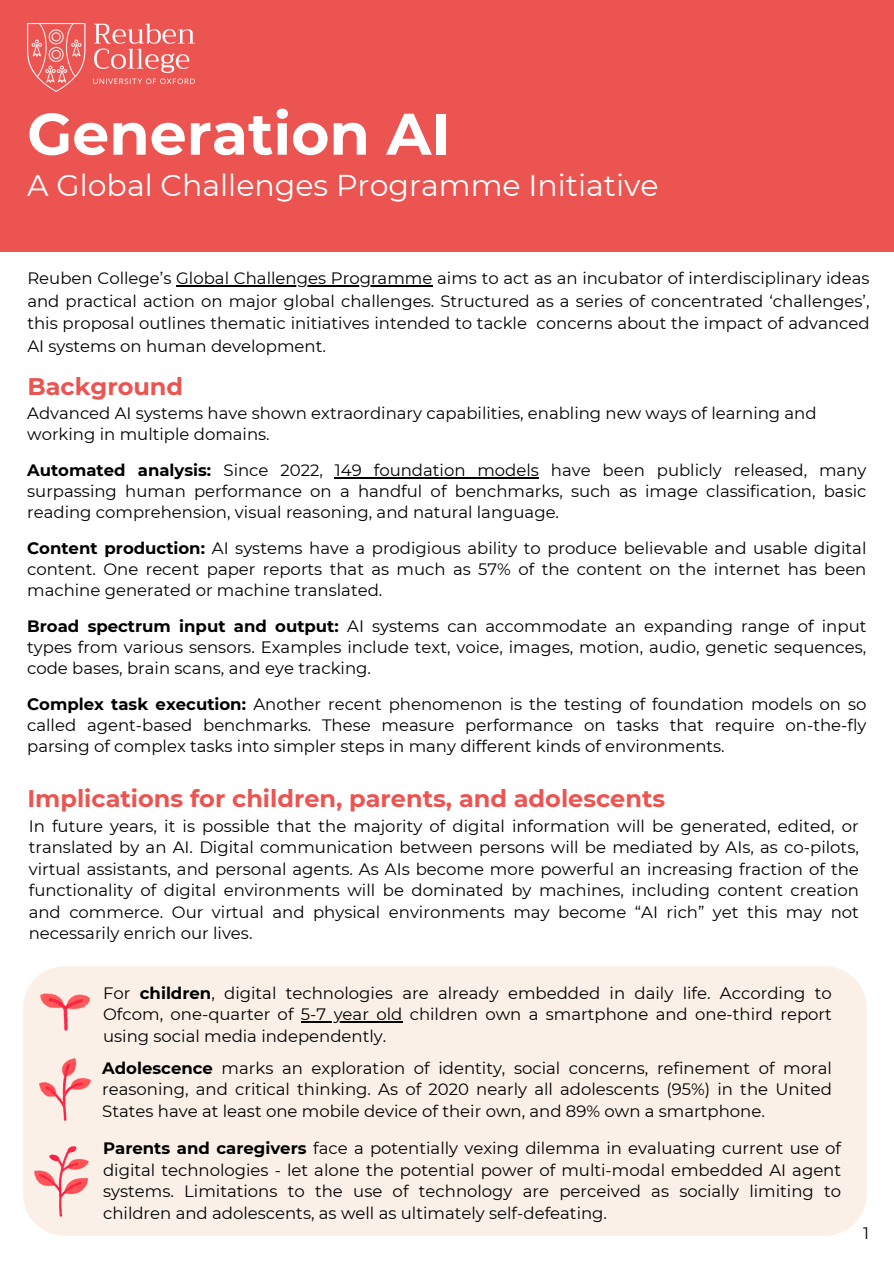
<style>
.page{position:relative;width:894px;height:1264px;background:#fff}
.page>*{position:absolute;margin:0;border:0;box-sizing:border-box;transform-origin:0 0}
.t1{font:700 58.5px "Montserrat";color:#fff}
.t2{font:30px "Montserrat";color:#fff}
.t3{font:700 24px "Montserrat";color:#eb5450}
.t4{font:16.5px/21px "Montserrat";color:#000;text-align:justify}
.s1{font-weight:700}
</style>
<div class="page">
<div style="left:0;top:0;width:893px;height:252px;background:#eb5450"></div>
<img style="left:27px;top:23px;width:168px;height:69px">
<hr style="left:335px;top:477px;width:204px;height:1px;background:#000">
<hr style="left:176px;top:285px;width:256px;height:1px;background:#000">
<div style="left:23px;top:966px;width:843px;height:269px;background:#faf0e7"></div>
<img style="left:41px;top:993px;width:48px;height:37px">
<hr style="left:301px;top:1021px;width:101px;height:1px;background:#000">
<img style="left:40px;top:1058px;width:50px;height:62px">
<img style="left:35px;top:1146px;width:54px;height:70px">
<p class="t1" style="left:27px;top:98px;width:425px">Generation AI</p>
<p class="t2" style="left:27px;top:167px;width:632px">A Global Challenges Programme Initiative</p>
<h2 class="t4" style="left:27px;top:267px;width:843px">Reuben College’s Global Challenges Programme aims to act as an incubator of interdisciplinary ideas</h2>
<p class="t4" style="left:27px;top:289px;width:843px;line-height:22.5px">and practical action on major global challenges. Structured as a series of concentrated ‘challenges’, this proposal outlines thematic initiatives intended to tackle concerns about the impact of advanced AI systems on human development.</p>
<p class="t3" style="left:27px;top:371px;width:157px">Background</p>
<h1 class="t4" style="left:27px;top:403px;width:790px">Advanced AI systems have shown extraordinary capabilities, enabling new ways of learning and working in multiple domains.</h1>
<p class="t4" style="left:27px;top:460px;width:840px"><span class="s1">Automated analysis:</span> Since 2022, 149 foundation models have been publicly released, many surpassing human performance on a handful of benchmarks, such as image classification, basic reading comprehension, visual reasoning, and natural language.</p>
<h2 class="t4" style="left:27px;top:538px;width:840px"><span class="s1">Content production:</span> AI systems have a prodigious ability to produce believable and usable digital content. One recent paper reports that as much as 57% of the content on the internet has been machine generated or machine translated.</h2>
<p class="t4" style="left:27px;top:616px;width:840px"><span class="s1">Broad spectrum input and output:</span> AI systems can accommodate an expanding range of input types from various sensors. Examples include text, voice, images, motion, audio, genetic sequences, code bases, brain scans, and eye tracking.</p>
<p class="t4" style="left:27px;top:694px;width:840px"><span class="s1">Complex task execution:</span> Another recent phenomenon is the testing of foundation models on so called agent-based benchmarks. These measure performance on tasks that require on-the-fly parsing of complex tasks into simpler steps in many different kinds of environments.</p>
<p class="t3" style="left:27px;top:783px;width:639px">Implications for children, parents, and adolescents</p>
<p class="t4" style="left:29px;top:815px;width:831px">In future years, it is possible that the majority of digital information will be generated, edited, or translated by an AI. Digital communication between persons will be mediated by AIs, as co-pilots, virtual assistants, and personal agents. As AIs become more powerful an increasing fraction of the functionality of digital environments will be dominated by machines, including content creation and commerce. Our virtual and physical environments may become “AI rich” yet this may not necessarily enrich our lives.</p>
<p class="t4" style="left:103px;top:982px;width:730px">For <span class="s1">children</span>, digital technologies are already embedded in daily life. According to<br>Ofcom, one-quarter of 5-7 year old children own a smartphone and one-third report</p>
<p class="t4" style="left:103px;top:1025px;width:285px">using social media independently.</p>
<p class="t4" style="left:102px;top:1057px;width:731px"><span class="s1">Adolescence</span> marks an exploration of identity, social concerns, refinement of moral reasoning, and critical thinking. As of 2020 nearly all adolescents (95%) in the United States have at least one mobile device of their own, and 89% own a smartphone.</p>
<p class="t4" style="left:103px;top:1137px;width:739px;line-height:21.5px"><span class="s1">Parents and caregivers</span> face a potentially vexing dilemma in evaluating current use of digital technologies - let alone the potential power of multi-modal embedded AI agent systems. Limitations to the use of technology are perceived as socially limiting to children and adolescents, as well as ultimately self-defeating.</p>
<p class="t4" style="left:862px;top:1222px;width:7px">1</p>
</div>
